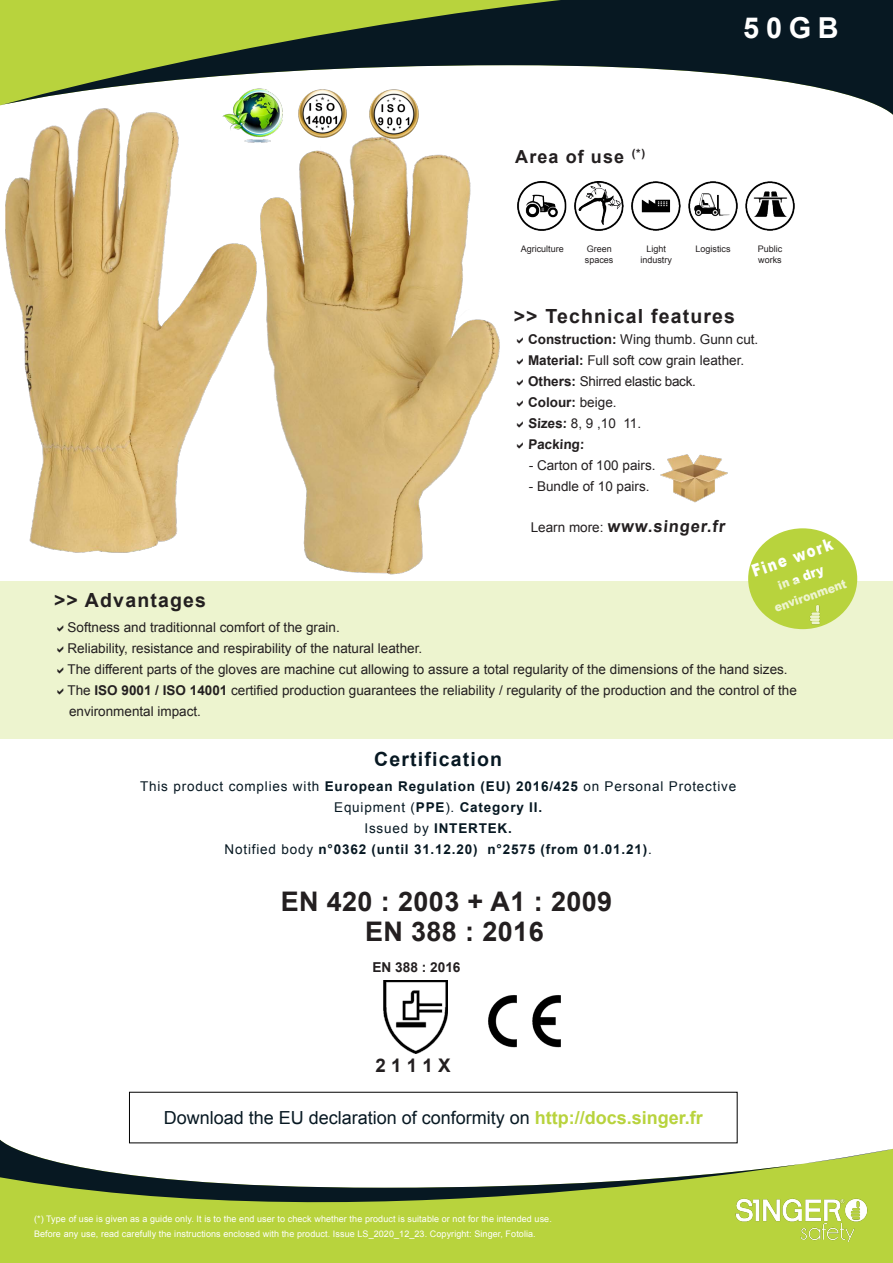
<style>
.page{position:relative;width:893px;height:1263px;background:#fff}
.page>*{position:absolute;margin:0;border:0;box-sizing:border-box;transform-origin:0 0}
.t1{font:700 28.95px "Arial";color:#fff}
.t2{font:700 27px "Arial";letter-spacing:.015em;color:#231f20}
.t3{font:700 19.5px "Arial";letter-spacing:.06em;color:#231f20}
.t4{font:700 19.5px "Arial";letter-spacing:.06em;color:#071822}
.t5{font:700 18.75px "Arial";color:#231f20}
.t6{font:18px "Arial";color:#071822}
.t7{font:700 18px "Arial";letter-spacing:.06em;color:#231f20}
.t8{font:900 17.1px "Arial";color:#fff;scale:.78 1}
.t9{font:700 16.5px "Arial";color:#231f20}
.t10{font:700 13.65px "Arial";color:#231f20}
.t11{font:13.5px/21px "Arial";color:#231f20}
.t12{font:700 13.5px/21px "Arial";letter-spacing:.06em;color:#071822;text-align:center}
.t13{font:13.5px "Arial";letter-spacing:-.02em;color:#231f20}
.t14{font:700 13.5px "Arial";color:#231f20}
.t15{font:900 12.3px "Arial";color:#fff;scale:.9 1}
.t16{font:9px/15px "Arial";letter-spacing:.01em;color:#fff}
.t17{font:9px "Arial";color:#231f20}
.s1{font-weight:700}
.s2{font-weight:400;font-size:13.5px}
.s3{font-size:13.65px}
.s4{font-weight:400}
.s5{font-weight:700;color:#b8d33d}
</style>
<div class="page">
<div style="left:0;top:1250px;width:893px;height:13px;background:#b8d33d"></div>
<svg style="left:0;top:1140px;width:893px;height:110px;fill:#b8d33d"></svg>
<img style="left:731px;top:1195px;width:141px;height:47px">
<svg style="left:0;top:0;width:893px;height:115px"></svg>
<div style="left:748px;top:528px;width:109px;height:101px;background:#b8d33d;border-radius:50%"></div>
<div style="left:0;top:581px;width:893px;height:158px;background:#edf4cf"></div>
<img style="left:660px;top:454px;width:67px;height:49px">
<img style="left:522px;top:181px;width:45px;height:49px">
<img style="left:574px;top:181px;width:50px;height:49px">
<img style="left:631px;top:181px;width:50px;height:49px">
<img style="left:688px;top:181px;width:50px;height:49px">
<img style="left:745px;top:181px;width:50px;height:49px">
<img style="left:383px;top:981px;width:65px;height:73px">
<img style="left:488px;top:995px;width:72px;height:53px">
<img style="left:222px;top:82px;width:67px;height:45px">
<img style="left:369px;top:88px;width:51px;height:39px">
<img style="left:297px;top:88px;width:50px;height:39px">
<img style="left:273px;top:127px;width:249px;height:448px">
<img style="left:0;top:104px;width:273px;height:449px">
<svg style="left:517px;top:337px;width:5px;height:6px"></svg>
<svg style="left:517px;top:358px;width:5px;height:6px"></svg>
<svg style="left:517px;top:379px;width:5px;height:6px"></svg>
<svg style="left:517px;top:400px;width:5px;height:6px"></svg>
<svg style="left:517px;top:421px;width:5px;height:6px"></svg>
<svg style="left:517px;top:442px;width:5px;height:6px"></svg>
<h1 class="t1" style="left:743px;top:8px;width:97px">50GB</h1>
<p class="t7" style="left:515px;top:145px;width:131px">Area of use <sup>(*)</sup></p>
<p class="t17" style="left:521px;top:243px;width:45px">Agriculture</p>
<p class="t17" style="left:587px;top:243px;width:27px">Green</p>
<p class="t17" style="left:585px;top:254px;width:30px">spaces</p>
<p class="t17" style="left:646px;top:243px;width:21px">Light</p>
<p class="t17" style="left:640px;top:254px;width:33px">industry</p>
<p class="t17" style="left:696px;top:243px;width:37px">Logistics</p>
<p class="t17" style="left:758px;top:243px;width:26px">Public</p>
<p class="t17" style="left:758px;top:254px;width:25px">works</p>
<p class="t3" style="left:514px;top:303px;width:223px">&gt;&gt; Technical features</p>
<p class="t11" style="left:528px;top:329px;width:232px"><span class="s1">Construction:</span> Wing thumb. Gunn cut.</p>
<p class="t11" style="left:528px;top:350px;width:218px"><span class="s1">Material:</span> Full soft cow grain leather.</p>
<p class="t13" style="left:528px;top:372px;width:169px"><span class="s1">Others:</span> Shirred elastic back.</p>
<p class="t11" style="left:528px;top:392px;width:115px"><span class="s1">Colour:</span> beige.<br><span class="s1">Sizes:</span> 8, 9 ,10 11.</p>
<p class="t14" style="left:528px;top:435px;width:59px">Packing:</p>
<p class="t11" style="left:529px;top:455px;width:128px">- Carton of 100 pairs.</p>
<p class="t11" style="left:529px;top:476px;width:122px">- Bundle of 10 pairs.</p>
<p class="t9" style="left:531px;top:515px;width:198px"><span class="s2">Learn more:</span> www.singer.fr</p>
<p class="t8" style="left:748px;top:560px;width:110px;rotate:-19deg">Fine work</p>
<p class="t15" style="left:776px;top:577px;width:55px;rotate:-19deg">in a <span class="s3">dry</span></p>
<p class="t15" style="left:772px;top:599px;width:86px;rotate:-19deg">environment</p>
<p class="t3" style="left:54px;top:587px;width:154px">&gt;&gt; Advantages</p>
<p class="t11" style="left:68px;top:617px;width:274px">Softness and traditionnal comfort of the grain.</p>
<p class="t11" style="left:68px;top:638px;width:356px">Reliability, resistance and respirability of the natural leather.</p>
<p class="t11" style="left:68px;top:659px;width:722px">The different parts of the gloves are machine cut allowing to assure a total regularity of the dimensions of the hand sizes.</p>
<p class="t11" style="left:68px;top:680px;width:731px">The <span class="s1">ISO 9001 / ISO 14001</span> certified production guarantees the reliability / regularity of the production and the control of the environmental impact.</p>
<p class="t4" style="left:374px;top:746px;width:129px">Certification</p>
<p class="t12" style="left:140px;top:776px;width:598px"><span class="s4">This product complies with</span> European Regulation (EU) 2016/425 <span class="s4">on Personal Protective Equipment (</span>PPE<span class="s4">).</span> Category II.<br><span class="s4">Issued by</span> INTERTEK.<br><span class="s4">Notified body</span> n°0362 (until 31.12.20) n°2575 (from 01.01.21)<span class="s4">.</span></p>
<p class="t2" style="left:281px;top:884px;width:333px">EN 420 : 2003 + A1 : 2009</p>
<p class="t2" style="left:365px;top:914px;width:180px">EN 388 : 2016</p>
<p class="t10" style="left:372px;top:958px;width:90px">EN 388 : 2016</p>
<p class="t5" style="left:375px;top:1053px;width:76px">2 1 1 1 X</p>
<p class="t6" style="left:164px;top:1106px;width:541px">Download the EU declaration of conformity on <span class="s5">http://docs.singer.fr</span></p>
<p class="t16" style="left:34px;top:1212px;width:519px">(*) Type of use is given as a guide only. It is to the end user to check whether the product is suitable or not for the intended use.<br>Before any use, read carefully the instructions enclosed with the product. Issue LS_2020_12_23. Copyright: Singer, Fotolia.</p>
</div>
